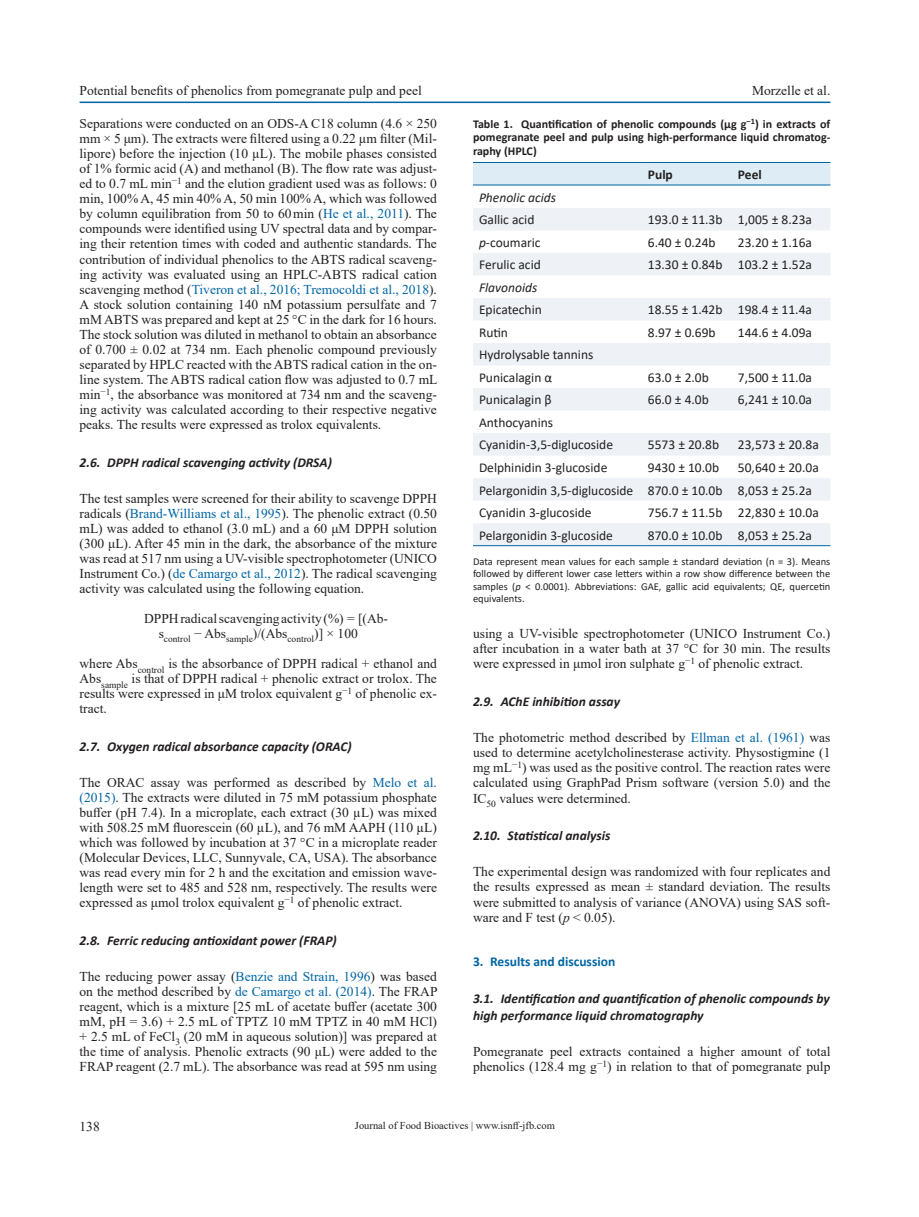
<style>
.page{position:relative;width:919px;height:1217px;background:#fff}
.page>*{position:absolute;margin:0;border:0;box-sizing:border-box;transform-origin:0 0}
.t1{font:13.5px/15px "Times New Roman";color:#231f20;text-align:justify}
.t2{font:13.5px/22.5px "Calibri";color:#231f20}
.t3{font:italic 700 13.5px/16.4px "Calibri";color:#231f20}
.t4{font:italic 13.5px "Calibri";color:#231f20}
.t5{font:700 13.5px "Calibri";color:#0065a4}
.t6{font:700 13.5px "Calibri";color:#231f20}
.t7{font:700 12px/13.5px "Calibri";color:#231f20;text-align:justify}
.t8{font:10.5px/12.6px "Calibri";color:#231f20;text-align:justify}
.t9{font:10.5px "Times New Roman";color:#231f20}
.t10{font:9.45px "Times New Roman";color:#231f20}
.s1{color:#0065a4}
.s2{font-style:italic}
</style>
<div class="page">
<hr style="left:80px;top:101px;width:750px;height:2px;background:#0065a4">
<div style="left:473px;top:163px;width:357px;height:21px;background:#ddecf5"></div>
<svg style="left:473px;top:208px;width:357px;height:337px;fill:#eef2f7"></svg>
<hr style="left:473px;top:162px;width:168px;height:1px;background:#0065a4">
<hr style="left:473px;top:184px;width:168px;height:1px;background:#0065a4">
<hr style="left:641px;top:162px;width:90px;height:1px;background:#0065a4">
<hr style="left:641px;top:184px;width:90px;height:1px;background:#0065a4">
<hr style="left:731px;top:162px;width:99px;height:1px;background:#0065a4">
<hr style="left:731px;top:184px;width:99px;height:1px;background:#0065a4">
<hr style="left:473px;top:545px;width:168px;height:1px;background:#0065a4">
<hr style="left:641px;top:545px;width:90px;height:1px;background:#0065a4">
<hr style="left:731px;top:545px;width:99px;height:1px;background:#0065a4">
<p class="t1" style="left:80px;top:82px;width:343px">Potential benefits of phenolics from pomegranate pulp and peel</p>
<p class="t1" style="left:751px;top:82px;width:80px">Morzelle et al.</p>
<p class="t1" style="left:79px;top:115px;width:359px">Separations were conducted on an ODS-A C18 column (4.6 × 250 mm × 5 μm). The extracts were filtered using a 0.22 µm filter (Mil&shy;lipore) before the injection (10 µL). The mobile phases consisted of 1% formic acid (A) and methanol (B). The flow rate was adjust&shy;ed to 0.7 mL min<sup>−1</sup> and the elution gradient used was as follows: 0 min, 100% A, 45 min 40% A, 50 min 100% A, which was followed by column equilibration from 50 to 60min (<span class="s1">He et al., 2011</span>). The compounds were identified using UV spectral data and by compar&shy;ing their retention times with coded and authentic standards. The contribution of individual phenolics to the ABTS radical scaveng&shy;ing activity was evaluated using an HPLC-ABTS radical cation scavenging method (<span class="s1">Tiveron et al., 2016; Tremocoldi et al., 2018</span>).<br>A stock solution containing 140 nM potassium persulfate and 7 mM ABTS was prepared and kept at 25 °C in the dark for 16 hours.<br>The stock solution was diluted in methanol to obtain an absorbance of 0.700 ± 0.02 at 734 nm. Each phenolic compound previously separated by HPLC reacted with the ABTS radical cation in the on&shy;line system. The ABTS radical cation flow was adjusted to 0.7 mL min<sup>−1</sup>, the absorbance was monitored at 734 nm and the scaveng&shy;ing activity was calculated according to their respective negative peaks. The results were expressed as trolox equivalents.</p>
<p class="t3" style="left:80px;top:453px;width:254px">2.6. DPPH radical scavenging activity (DRSA)</p>
<p class="t1" style="left:80px;top:490px;width:359px">The test samples were screened for their ability to scavenge DPPH radicals (<span class="s1">Brand-Williams et al., 1995</span>). The phenolic extract (0.50 mL) was added to ethanol (3.0 mL) and a 60 μM DPPH solution (300 μL). After 45 min in the dark, the absorbance of the mixture was read at 517 nm using a UV-visible spectrophotometer (UNICO Instrument Co.) (<span class="s1">de Camargo et al., 2012</span>). The radical scavenging activity was calculated using the following equation.</p>
<p class="t1" style="left:144px;top:610px;width:245px">DPPHradicalscavengingactivity(%) = [(Ab-</p>
<p class="t10" style="left:159px;top:632px;width:201px"><sup>s</sup>control <sup>−</sup> <sup>Abs</sup>sample<sup>)/(Abs</sup>control<sup>)]</sup> <sup>×</sup> <sup>100</sup></p>
<p class="t1" style="left:80px;top:655px;width:359px">where Abs<sub>control</sub> is the absorbance of DPPH radical + ethanol and Abs<sub>sample</sub> is that of DPPH radical + phenolic extract or trolox. The results were expressed in μM trolox equivalent g<sup>−1</sup> of phenolic ex&shy;tract.</p>
<p class="t3" style="left:80px;top:737px;width:273px">2.7. Oxygen radical absorbance capacity (ORAC)</p>
<p class="t1" style="left:80px;top:774px;width:359px">The ORAC assay was performed as described by <span class="s1">Melo et al. (2015)</span>. The extracts were diluted in 75 mM potassium phosphate buffer (pH 7.4). In a microplate, each extract (30 µL) was mixed with 508.25 mM fluorescein (60 µL), and 76 mM AAPH (110 µL) which was followed by incubation at 37 °C in a microplate reader (Molecular Devices, LLC, Sunnyvale, CA, USA). The absorbance was read every min for 2 h and the excitation and emission wave&shy;length were set to 485 and 528 nm, respectively. The results were expressed as μmol trolox equivalent g<sup>−1</sup> of phenolic extract.</p>
<p class="t3" style="left:80px;top:931px;width:259px">2.8. Ferric reducing antioxidant power (FRAP)</p>
<p class="t1" style="left:80px;top:967px;width:359px">The reducing power assay (<span class="s1">Benzie and Strain, 1996</span>) was based on the method described by <span class="s1">de Camargo et al. (2014)</span>. The FRAP reagent, which is a mixture [25 mL of acetate buffer (acetate 300 mM, pH = 3.6) + 2.5 mL of TPTZ 10 mM TPTZ in 40 mM HCl) + 2.5 mL of FeCl<sub>3</sub> (20 mM in aqueous solution)] was prepared at the time of analysis. Phenolic extracts (90 μL) were added to the FRAP reagent (2.7 mL). The absorbance was read at 595 nm using</p>
<p class="t7" style="left:473px;top:117px;width:359px">Table 1. Quantification of phenolic compounds (µg g<sup>−1</sup>) in extracts of pomegranate peel and pulp using high-performance liquid chromatog&shy;raphy (HPLC)</p>
<p class="t6" style="left:647px;top:165px;width:27px">Pulp</p>
<p class="t6" style="left:737px;top:165px;width:25px">Peel</p>
<p class="t4" style="left:479px;top:188px;width:78px">Phenolic acids</p>
<p class="t2" style="left:479px;top:208px;width:57px">Gallic acid</p>
<p class="t2" style="left:647px;top:208px;width:165px">193.0 ± 11.3b 1,005 ± 8.23a</p>
<p class="t2" style="left:479px;top:231px;width:63px"><span class="s2">p</span>-coumaric</p>
<p class="t2" style="left:647px;top:231px;width:69px">6.40 ± 0.24b</p>
<p class="t2" style="left:737px;top:231px;width:76px">23.20 ± 1.16a</p>
<p class="t2" style="left:479px;top:253px;width:63px">Ferulic acid</p>
<p class="t2" style="left:647px;top:253px;width:166px">13.30 ± 0.84b 103.2 ± 1.52a</p>
<p class="t4" style="left:479px;top:278px;width:60px">Flavonoids</p>
<p class="t2" style="left:479px;top:298px;width:64px">Epicatechin</p>
<p class="t2" style="left:647px;top:298px;width:166px">18.55 ± 1.42b 198.4 ± 11.4a</p>
<p class="t2" style="left:479px;top:321px;width:31px">Rutin</p>
<p class="t2" style="left:647px;top:321px;width:69px">8.97 ± 0.69b</p>
<p class="t2" style="left:737px;top:321px;width:76px">144.6 ± 4.09a</p>
<p class="t2" style="left:479px;top:343px;width:116px">Hydrolysable tannins<br>Punicalagin α</p>
<p class="t2" style="left:647px;top:366px;width:62px">63.0 ± 2.0b</p>
<p class="t2" style="left:737px;top:366px;width:75px">7,500 ± 11.0a</p>
<p class="t2" style="left:479px;top:388px;width:74px">Punicalagin β</p>
<p class="t2" style="left:647px;top:388px;width:62px">66.0 ± 4.0b</p>
<p class="t2" style="left:737px;top:388px;width:75px">6,241 ± 10.0a</p>
<p class="t2" style="left:479px;top:411px;width:136px">Anthocyanins<br>Cyanidin-3,5-diglucoside</p>
<p class="t2" style="left:647px;top:433px;width:73px">5573 ± 20.8b</p>
<p class="t2" style="left:737px;top:433px;width:82px">23,573 ± 20.8a</p>
<p class="t2" style="left:479px;top:456px;width:130px">Delphinidin 3-glucoside</p>
<p class="t2" style="left:647px;top:456px;width:73px">9430 ± 10.0b</p>
<p class="t2" style="left:479px;top:456px;width:341px;text-indent:259px">50,640 ± 20.0a<br>Pelargonidin 3,5-diglucoside 870.0 ± 10.0b 8,053 ± 25.2a<br>Cyanidin 3-glucoside</p>
<p class="t2" style="left:647px;top:501px;width:172px">756.7 ± 11.5b 22,830 ± 10.0a</p>
<p class="t2" style="left:479px;top:523px;width:135px">Pelargonidin 3-glucoside</p>
<p class="t2" style="left:647px;top:523px;width:165px">870.0 ± 10.0b 8,053 ± 25.2a</p>
<p class="t8" style="left:473px;top:554px;width:359px">Data represent mean values for each sample ± standard deviation (n = 3). Means followed by different lower case letters within a row show difference between the samples (<span class="s2">p</span> &lt; 0.0001). Abbreviations: GAE, gallic acid equivalents; QE, quercetin equivalents.</p>
<p class="t1" style="left:473px;top:625px;width:359px">using a UV-visible spectrophotometer (UNICO Instrument Co.) after incubation in a water bath at 37 °C for 30 min. The results were expressed in μmol iron sulphate g<sup>−1</sup> of phenolic extract.</p>
<p class="t3" style="left:473px;top:692px;width:149px">2.9. AChE inhibition assay</p>
<p class="t1" style="left:473px;top:729px;width:359px">The photometric method described by <span class="s1">Ellman et al. (1961)</span> was used to determine acetylcholinesterase activity. Physostigmine (1 mg mL<sup>−1</sup>) was used as the positive control. The reaction rates were calculated using GraphPad Prism software (version 5.0) and the IC<sub>50</sub> values were determined.</p>
<p class="t3" style="left:473px;top:826px;width:139px">2.10. Statistical analysis</p>
<p class="t1" style="left:473px;top:863px;width:359px">The experimental design was randomized with four replicates and the results expressed as mean ± standard deviation. The results were submitted to analysis of variance (ANOVA) using SAS soft&shy;ware and F test (<span class="s2">p</span> &lt; 0.05).</p>
<p class="t5" style="left:473px;top:951px;width:144px">3. Results and discussion</p>
<p class="t3" style="left:473px;top:989px;width:358px">3.1. Identification and quantification of phenolic compounds by high performance liquid chromatography</p>
<p class="t1" style="left:473px;top:1043px;width:359px">Pomegranate peel extracts contained a higher amount of total phenolics (128.4 mg g<sup>−1</sup>) in relation to that of pomegranate pulp</p>
<p class="t1" style="left:80px;top:1118px;width:22px">138</p>
<p class="t9" style="left:355px;top:1117px;width:201px">Journal of Food Bioactives | www.isnff-jfb.com</p>
</div>
